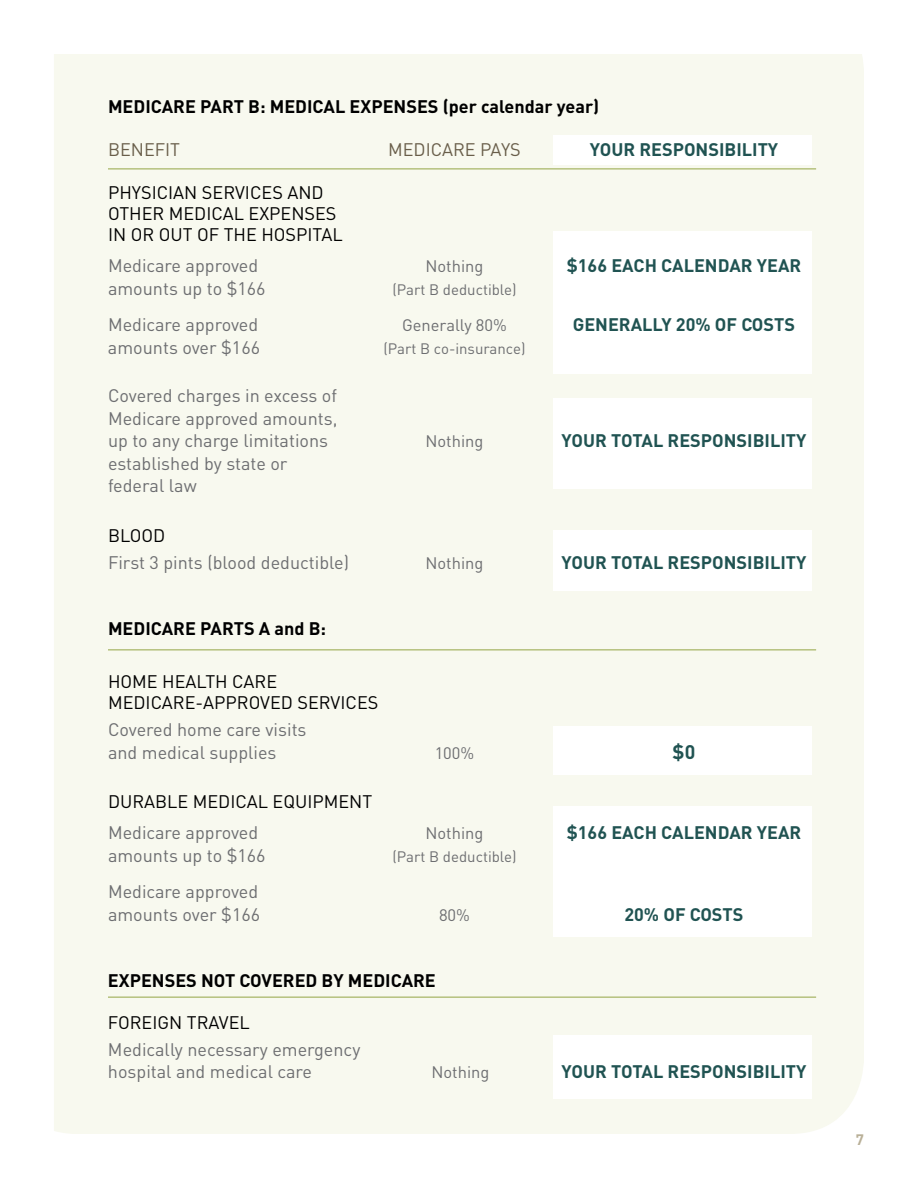
<style>
.page{position:relative;width:918px;height:1188px;background:#fff}
.page>*{position:absolute;margin:0;border:0;box-sizing:border-box;transform-origin:0 0}
.t1{font:700 19.5px "DIN Pro";color:#205352}
.t2{font:18px/22.5px "DIN Pro";color:#6d6e71}
.t3{font:700 18px "DIN Pro";color:#205352}
.t4{font:18px/21px "DIN Pro";color:#000}
.t5{font:700 18px "DIN Pro";color:#000}
.t6{font:18px "DIN Pro";color:#695e4a}
.t7{font:16.5px "DIN Pro";color:#6d6e71}
.t8{font:15px "DIN Pro";color:#6d6e71}
.t9{font:700 15px "DIN Pro";color:#b9b098}
</style>
<div class="page">
<div style="left:54px;top:54px;width:810px;height:1080px;background:#f8f9ef"></div>
<div style="left:553px;top:231px;width:259px;height:143px;background:#fff"></div>
<div style="left:553px;top:398px;width:259px;height:90px;background:#fff"></div>
<div style="left:553px;top:135px;width:259px;height:30px;background:#fff"></div>
<div style="left:553px;top:531px;width:259px;height:60px;background:#fff"></div>
<div style="left:553px;top:726px;width:259px;height:49px;background:#fff"></div>
<div style="left:553px;top:806px;width:259px;height:131px;background:#fff"></div>
<div style="left:553px;top:1035px;width:259px;height:64px;background:#fff"></div>
<hr style="left:108px;top:169px;width:708px;height:1px;background:#94a545">
<hr style="left:108px;top:650px;width:708px;height:1px;background:#94a545">
<hr style="left:108px;top:997px;width:708px;height:1px;background:#94a545">
<p class="t5" style="left:108px;top:94px;width:493px">MEDICARE PART B: MEDICAL EXPENSES (per calendar year)</p>
<p class="t6" style="left:108px;top:137px;width:74px">BENEFIT</p>
<p class="t6" style="left:388px;top:137px;width:134px">MEDICARE PAYS</p>
<p class="t3" style="left:590px;top:137px;width:190px">YOUR RESPONSIBILITY</p>
<p class="t4" style="left:108px;top:181px;width:236px">PHYSICIAN SERVICES AND<br>OTHER MEDICAL EXPENSES<br>IN OR OUT OF THE HOSPITAL</p>
<p class="t2" style="left:108px;top:254px;width:152px">Medicare approved</p>
<p class="t7" style="left:426px;top:255px;width:59px">Nothing</p>
<p class="t3" style="left:567px;top:253px;width:236px">$166 EACH CALENDAR YEAR</p>
<p class="t2" style="left:108px;top:276px;width:159px">amounts up to $166</p>
<p class="t8" style="left:393px;top:279px;width:125px">(Part B deductible)</p>
<p class="t2" style="left:108px;top:313px;width:152px">Medicare approved</p>
<p class="t7" style="left:402px;top:314px;width:106px">Generally 80%</p>
<p class="t3" style="left:573px;top:312px;width:224px">GENERALLY 20% OF COSTS</p>
<p class="t2" style="left:108px;top:335px;width:154px">amounts over $166</p>
<p class="t8" style="left:383px;top:338px;width:144px">(Part B co-insurance)</p>
<p class="t2" style="left:108px;top:384px;width:231px;text-align:justify">Covered charges in excess of Medicare approved amounts, up to any charge limitations</p>
<p class="t7" style="left:426px;top:430px;width:59px">Nothing</p>
<p class="t3" style="left:562px;top:429px;width:246px">YOUR TOTAL RESPONSIBILITY</p>
<p class="t2" style="left:108px;top:451px;width:181px">established by state or federal law</p>
<p class="t4" style="left:108px;top:524px;width:59px">BLOOD</p>
<p class="t2" style="left:108px;top:550px;width:243px">First 3 pints (blood deductible)</p>
<p class="t7" style="left:426px;top:552px;width:59px">Nothing</p>
<p class="t3" style="left:562px;top:550px;width:246px">YOUR TOTAL RESPONSIBILITY</p>
<p class="t5" style="left:108px;top:616px;width:220px">MEDICARE PARTS A and B:</p>
<p class="t4" style="left:108px;top:671px;width:272px">HOME HEALTH CARE<br>MEDICARE-APPROVED SERVICES</p>
<p class="t2" style="left:108px;top:718px;width:200px">Covered home care visits and medical supplies</p>
<p class="t7" style="left:435px;top:742px;width:41px">100%</p>
<p class="t1" style="left:673px;top:739px;width:24px">$0</p>
<p class="t4" style="left:108px;top:790px;width:266px">DURABLE MEDICAL EQUIPMENT</p>
<p class="t2" style="left:108px;top:821px;width:152px">Medicare approved</p>
<p class="t7" style="left:426px;top:822px;width:59px">Nothing</p>
<p class="t3" style="left:567px;top:820px;width:236px">$166 EACH CALENDAR YEAR</p>
<p class="t2" style="left:108px;top:843px;width:159px">amounts up to $166</p>
<p class="t8" style="left:393px;top:846px;width:125px">(Part B deductible)</p>
<p class="t2" style="left:108px;top:880px;width:154px">Medicare approved amounts over $166</p>
<p class="t7" style="left:439px;top:903px;width:32px">80%</p>
<p class="t3" style="left:624px;top:902px;width:121px">20% OF COSTS</p>
<p class="t5" style="left:108px;top:968px;width:329px">EXPENSES NOT COVERED BY MEDICARE</p>
<p class="t4" style="left:108px;top:1012px;width:143px">FOREIGN TRAVEL</p>
<p class="t2" style="left:108px;top:1038px;width:254px;line-height:21.6px">Medically necessary emergency hospital and medical care</p>
<p class="t7" style="left:432px;top:1061px;width:59px">Nothing</p>
<p class="t3" style="left:562px;top:1059px;width:246px">YOUR TOTAL RESPONSIBILITY</p>
<p class="t9" style="left:856px;top:1130px;width:10px">7</p>
</div>
